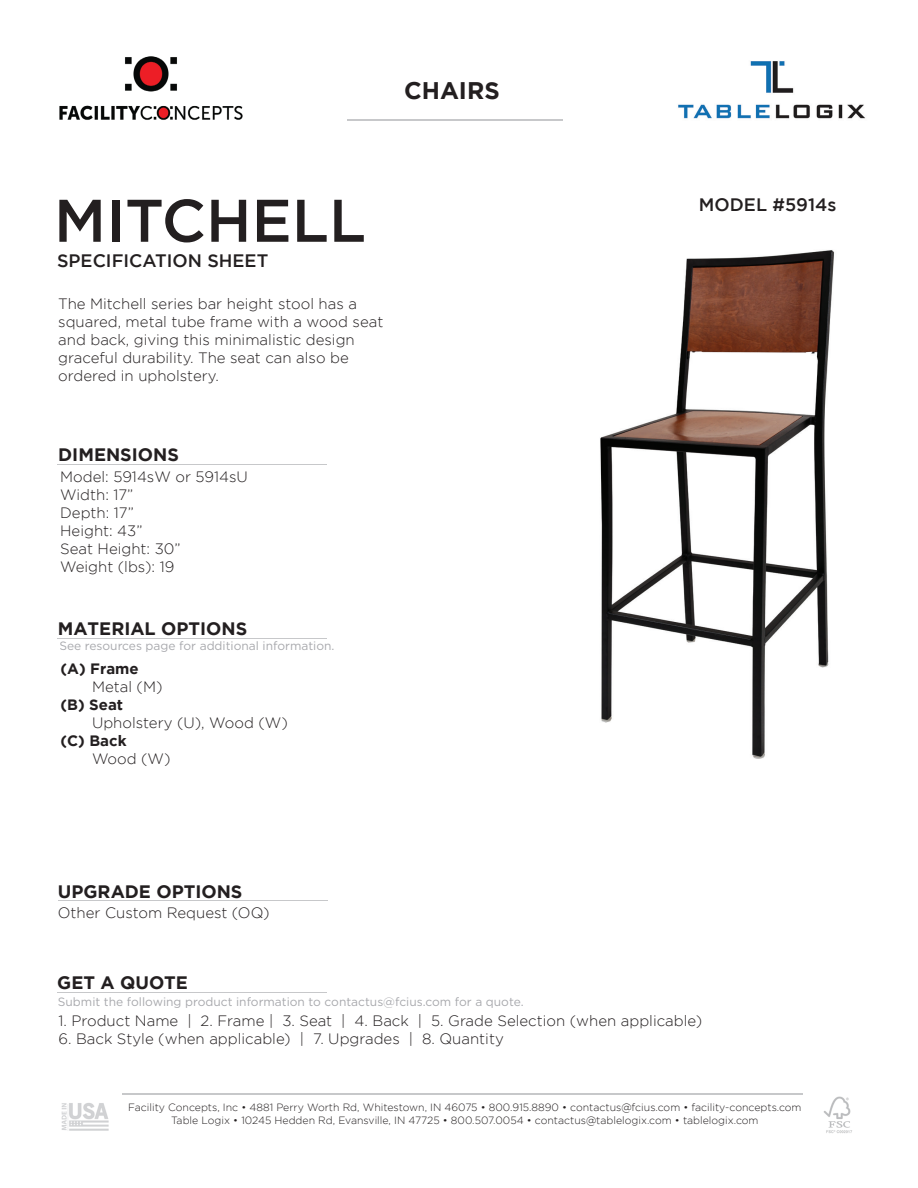
<style>
.page{position:relative;width:918px;height:1188px;background:#fff}
.page>*{position:absolute;margin:0;border:0;box-sizing:border-box;transform-origin:0 0}
.t1{font:500 60px "Gotham";color:#231f20}
.t2{font:700 24px "Gotham";color:#231f20}
.t3{font:700 18px "Gotham";color:#231f20}
.t4{font:500 18px "Gotham";color:#231f20}
.t5{font:300 15px/18px "Gotham";color:#231f20}
.t6{font:700 15px "Gotham";color:#231f20}
.t7{font:12px "Gotham";color:#a8a9ad}
.t8{font:300 10.5px/12.6px "Gotham";color:#231f20;text-align:center}
</style>
<div class="page">
<img style="left:59px;top:56px;width:184px;height:64px">
<img style="left:678px;top:61px;width:187px;height:58px">
<hr style="left:347px;top:119px;width:216px;height:1px;background:#c7c8ca">
<hr style="left:347px;top:121px;width:216px;height:1px;background:#c7c8ca">
<hr style="left:122px;top:1094px;width:681px;height:1px;background:#c7c8ca">
<img style="left:61px;top:1103px;width:48px;height:28px">
<img style="left:823px;top:1096px;width:29px;height:37px">
<hr style="left:57px;top:993px;width:270px;height:1px;background:#c7c8ca">
<hr style="left:57px;top:464px;width:270px;height:1px;background:#c7c8ca">
<hr style="left:57px;top:638px;width:270px;height:1px;background:#c7c8ca">
<hr style="left:58px;top:901px;width:270px;height:1px;background:#c7c8ca">
<img style="left:600px;top:250px;width:235px;height:509px">
<h2 class="t2" style="left:404px;top:76px;width:97px">CHAIRS</h2>
<h1 class="t1" style="left:54px;top:186px;width:314px">MITCHELL</h1>
<p class="t4" style="left:57px;top:250px;width:213px">SPECIFICATION SHEET</p>
<p class="t5" style="left:58px;top:294px;width:327px">The Mitchell series bar height stool has a squared, metal tube frame with a wood seat and back, giving this minimalistic design graceful durability. The seat can also be ordered in upholstery.</p>
<p class="t3" style="left:58px;top:444px;width:122px">DIMENSIONS</p>
<p class="t5" style="left:60px;top:467px;width:189px">Model: 5914sW or 5914sU<br>Width: 17”<br>Depth: 17”<br>Height: 43”<br>Seat Height: 30”<br>Weight (lbs): 19</p>
<p class="t3" style="left:58px;top:618px;width:191px">MATERIAL OPTIONS</p>
<p class="t6" style="left:61px;top:660px;width:80px">(A) Frame</p>
<p class="t5" style="left:92px;top:678px;width:72px">Metal (M)</p>
<p class="t6" style="left:61px;top:696px;width:64px">(B) Seat</p>
<p class="t5" style="left:92px;top:714px;width:197px">Upholstery (U), Wood (W)</p>
<p class="t6" style="left:61px;top:732px;width:68px">(C) Back</p>
<p class="t5" style="left:92px;top:750px;width:80px">Wood (W)</p>
<p class="t7" style="left:59px;top:639px;width:277px">See resources page for additional information.</p>
<p class="t3" style="left:58px;top:881px;width:186px">UPGRADE OPTIONS</p>
<p class="t5" style="left:58px;top:904px;width:213px">Other Custom Request (OQ)</p>
<p class="t4" style="left:699px;top:194px;width:139px">MODEL #5914s</p>
<p class="t3" style="left:57px;top:972px;width:132px">GET A QUOTE</p>
<p class="t5" style="left:58px;top:1012px;width:645px">1. Product Name | 2. Frame | 3. Seat | 4. Back | 5. Grade Selection (when applicable)</p>
<p class="t5" style="left:58px;top:1030px;width:447px">6. Back Style (when applicable) | 7. Upgrades | 8. Quantity</p>
<p class="t7" style="left:58px;top:994px;width:467px">Submit the following product information to contactus@fcius.com for a quote.</p>
<p class="t8" style="left:128px;top:1101px;width:675px">Facility Concepts, Inc • 4881 Perry Worth Rd, Whitestown, IN 46075 • 800.915.8890 • contactus@fcius.com • facility-concepts.com<br>Table Logix • 10245 Hedden Rd, Evansville, IN 47725 • 800.507.0054 • contactus@tablelogix.com • tablelogix.com</p>
</div>
